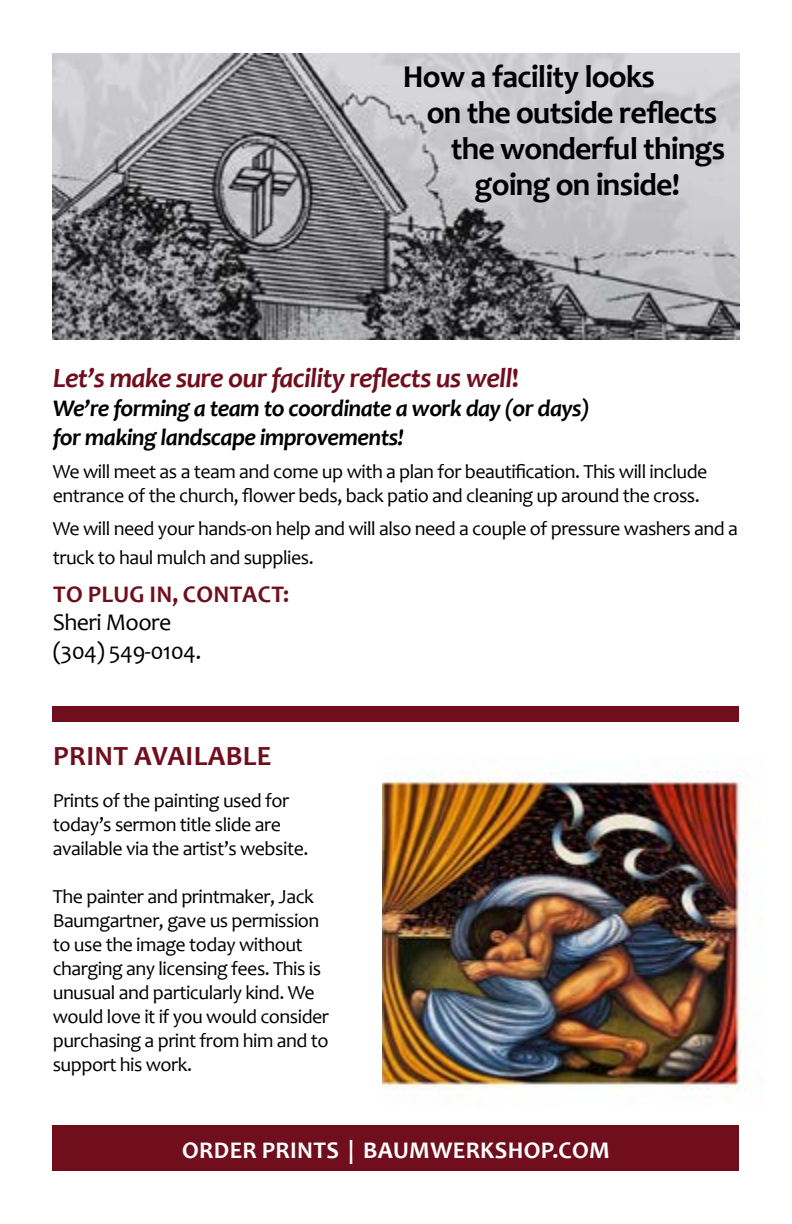
<style>
.page{position:relative;width:792px;height:1224px;background:#fff}
.page>*{position:absolute;margin:0;border:0;box-sizing:border-box;transform-origin:0 0}
.t1{font:700 32px "Candara";letter-spacing:-.025em;color:#000}
.t2{font:italic 700 28px "Candara";letter-spacing:-.025em;color:#700e1d}
.t3{font:700 28px "Candara";letter-spacing:.015em;color:#700e1d}
.t4{font:italic 700 24px/28.8px "Candara";letter-spacing:-.025em;color:#000}
.t5{font:700 24px "Candara";letter-spacing:.015em;color:#fff}
.t6{font:24px/28.8px "Candara";letter-spacing:-.025em;color:#000}
.t7{font:700 24px "Candara";letter-spacing:.015em;color:#700e1d}
.t8{font:20px/24px "Candara";letter-spacing:-.025em;color:#000}
.s1{font-style:normal}
</style>
<div class="page">
<img style="left:383px;top:756px;width:381px;height:341px">
<img style="left:53px;top:53px;width:686px;height:287px">
<div style="left:53px;top:707px;width:686px;height:15px;background:#700e1d"></div>
<div style="left:53px;top:1125px;width:686px;height:46px;background:#700e1d"></div>
<h1 class="t1" style="left:403px;top:57px;width:254px">How a facility looks</h1>
<h1 class="t1" style="left:427px;top:93px;width:292px">on the outside reflects</h1>
<h1 class="t1" style="left:451px;top:129px;width:276px">the wonderful things</h1>
<h1 class="t1" style="left:475px;top:165px;width:207px">going on inside!</h1>
<h2 class="t2" style="left:53px;top:361px;width:468px">Let’s make sure our facility reflects us well<span class="s1">!</span></h2>
<p class="t4" style="left:53px;top:394px;width:538px">We’re forming a team to coordinate a work day (or days) for making landscape improvements!</p>
<p class="t8" style="left:53px;top:459px;width:656px">We will meet as a team and come up with a plan for beautification. This will include entrance of the church, flower beds, back patio and cleaning up around the cross.</p>
<p class="t8" style="left:53px;top:514px;width:687px;line-height:28.8px">We will need your hands-on help and will also need a couple of pressure washers and a truck to haul mulch and supplies.</p>
<p class="t7" style="left:53px;top:579px;width:238px">TO PLUG IN, CONTACT:</p>
<p class="t6" style="left:53px;top:608px;width:150px">Sheri Moore (304) 549-0104.</p>
<h2 class="t3" style="left:53px;top:738px;width:220px">PRINT AVAILABLE</h2>
<p class="t8" style="left:53px;top:788px;width:257px">Prints of the painting used for today’s sermon title slide are available via the artist’s website.</p>
<p class="t8" style="left:53px;top:884px;width:278px">The painter and printmaker, Jack<br>Baumgartner, gave us permission to use the image today without charging any licensing fees. This is unusual and particularly kind. We would love it if you would consider purchasing a print from him and to support his work.</p>
<p class="t5" style="left:182px;top:1135px;width:429px">ORDER PRINTS | BAUMWERKSHOP.COM</p>
</div>
